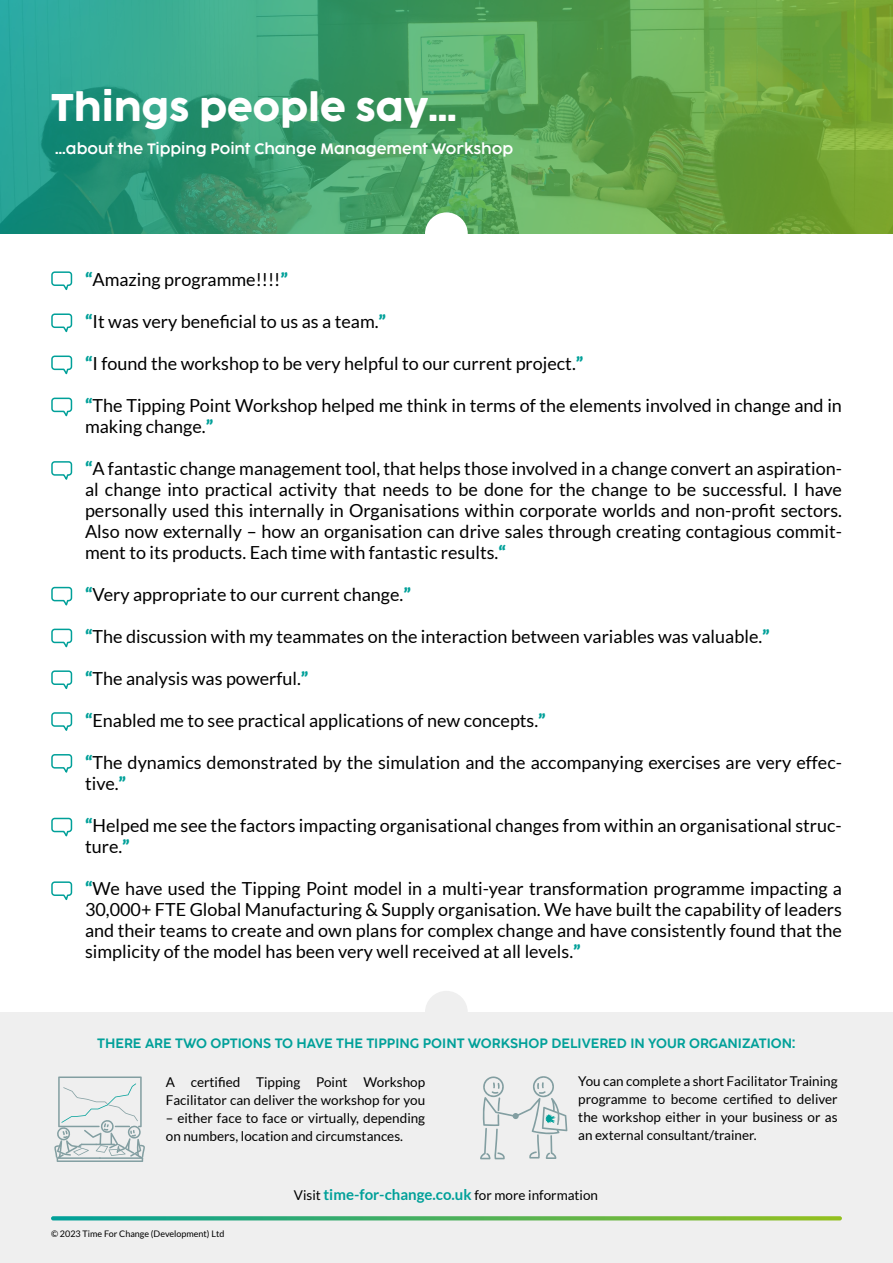
<style>
.page{position:relative;width:893px;height:1263px;background:#fff}
.page>*{position:absolute;margin:0;border:0;box-sizing:border-box;transform-origin:0 0}
.t1{font:36px "Cocogoose Pro";color:#fff}
.t2{font:18px/21px "Lato";color:#000}
.t3{font:300 15px "Cocogoose Pro";color:#fff}
.t4{font:13.5px/18px "Lato";color:#000}
.t5{font:300 13.5px "Cocogoose Pro";color:#00a099}
.t6{font:9px "Lato";color:#000}
.s1{font-weight:900;color:#00a099}
.s2{font-weight:700;font-size:15px;color:#00a099}
</style>
<div class="page">
<svg style="left:0;top:0;width:893px;height:234px;background:#4ea161"></svg>
<div style="left:0;top:1012px;width:893px;height:251px;background:#efefef"></div>
<div style="left:425px;top:991px;width:43px;height:42px;background:#efefef;border-radius:50%"></div>
<div style="left:425px;top:212px;width:43px;height:43px;background:#fff;border-radius:50%"></div>
<svg style="left:51px;top:1216px;width:791px;height:4px;background:#53b364"></svg>
<svg style="left:51px;top:271px;width:22px;height:20px"></svg>
<svg style="left:51px;top:313px;width:22px;height:20px"></svg>
<svg style="left:51px;top:355px;width:22px;height:20px"></svg>
<svg style="left:51px;top:397px;width:22px;height:20px"></svg>
<svg style="left:51px;top:461px;width:22px;height:19px"></svg>
<svg style="left:51px;top:586px;width:22px;height:20px"></svg>
<svg style="left:51px;top:628px;width:22px;height:20px"></svg>
<svg style="left:51px;top:670px;width:22px;height:20px"></svg>
<svg style="left:51px;top:712px;width:22px;height:19px"></svg>
<svg style="left:51px;top:754px;width:22px;height:19px"></svg>
<svg style="left:51px;top:817px;width:22px;height:20px"></svg>
<svg style="left:51px;top:881px;width:22px;height:20px"></svg>
<svg style="left:54px;top:1076px;width:91px;height:86px"></svg>
<svg style="left:480px;top:1076px;width:87px;height:83px"></svg>
<h1 class="t1" style="left:51px;top:78px;width:407px">Things people say…</h1>
<p class="t3" style="left:55px;top:138px;width:459px">…about the Tipping Point Change Management Workshop</p>
<p class="t2" style="left:85px;top:268px;width:204px"><span class="s1">“</span>Amazing programme!!!!<span class="s1">”</span></p>
<p class="t2" style="left:85px;top:310px;width:302px"><span class="s1">“</span>It was very beneficial to us as a team.<span class="s1">”</span></p>
<p class="t2" style="left:85px;top:352px;width:500px"><span class="s1">“</span>I found the workshop to be very helpful to our current project.<span class="s1">”</span></p>
<p class="t2" style="left:85px;top:394px;width:758px"><span class="s1">“</span>The Tipping Point Workshop helped me think in terms of the elements involved in change and in making change.<span class="s1">”</span></p>
<p class="t2" style="left:85px;top:457px;width:758px;text-align:justify"><span class="s1">“</span>A fantastic change management tool, that helps those involved in a change convert an aspiration&shy;al change into practical activity that needs to be done for the change to be successful. I have personally used this internally in Organisations within corporate worlds and non-profit sectors.<br>Also now externally – how an organisation can drive sales through creating contagious commit&shy;ment to its products. Each time with fantastic results.<span class="s1">“</span></p>
<p class="t2" style="left:85px;top:583px;width:327px"><span class="s1">“</span>Very appropriate to our current change.<span class="s1">”</span></p>
<p class="t2" style="left:85px;top:625px;width:686px"><span class="s1">“</span>The discussion with my teammates on the interaction between variables was valuable.<span class="s1">”</span></p>
<p class="t2" style="left:85px;top:667px;width:225px"><span class="s1">“</span>The analysis was powerful.<span class="s1">”</span></p>
<p class="t2" style="left:85px;top:709px;width:462px"><span class="s1">“</span>Enabled me to see practical applications of new concepts.<span class="s1">”</span></p>
<p class="t2" style="left:85px;top:751px;width:758px"><span class="s1">“</span>The dynamics demonstrated by the simulation and the accompanying exercises are very effec&shy;tive.<span class="s1">”</span></p>
<p class="t2" style="left:85px;top:814px;width:758px"><span class="s1">“</span>Helped me see the factors impacting organisational changes from within an organisational struc&shy;ture.<span class="s1">”</span></p>
<p class="t2" style="left:85px;top:877px;width:758px;text-align:justify"><span class="s1">“</span>We have used the Tipping Point model in a multi-year transformation programme impacting a 30,000+ FTE Global Manufacturing &amp; Supply organisation. We have built the capability of leaders and their teams to create and own plans for complex change and have consistently found that the simplicity of the model has been very well received at all levels.<span class="s1">”</span></p>
<p class="t5" style="left:97px;top:1034px;width:700px">THERE ARE TWO OPTIONS TO HAVE THE TIPPING POINT WORKSHOP DELIVERED IN YOUR ORGANIZATION:</p>
<p class="t4" style="left:166px;top:1073px;width:261px">A certified Tipping Point Workshop<br>Facilitator can deliver the workshop for you</p>
<p class="t4" style="left:166px;top:1109px;width:261px">– either face to face or virtually, depending on numbers, location and circumstances.</p>
<p class="t4" style="left:578px;top:1072px;width:261px;text-align:justify">You can complete a short Facilitator Training programme to become certified to deliver the workshop either in your business or as an external consultant/trainer.</p>
<p class="t6" style="left:51px;top:1229px;width:175px">© 2023 Time For Change (Development) Ltd</p>
<p class="t4" style="left:294px;top:1186px;width:306px">Visit <span class="s2">time-for-change.co.uk</span> for more information</p>
</div>
